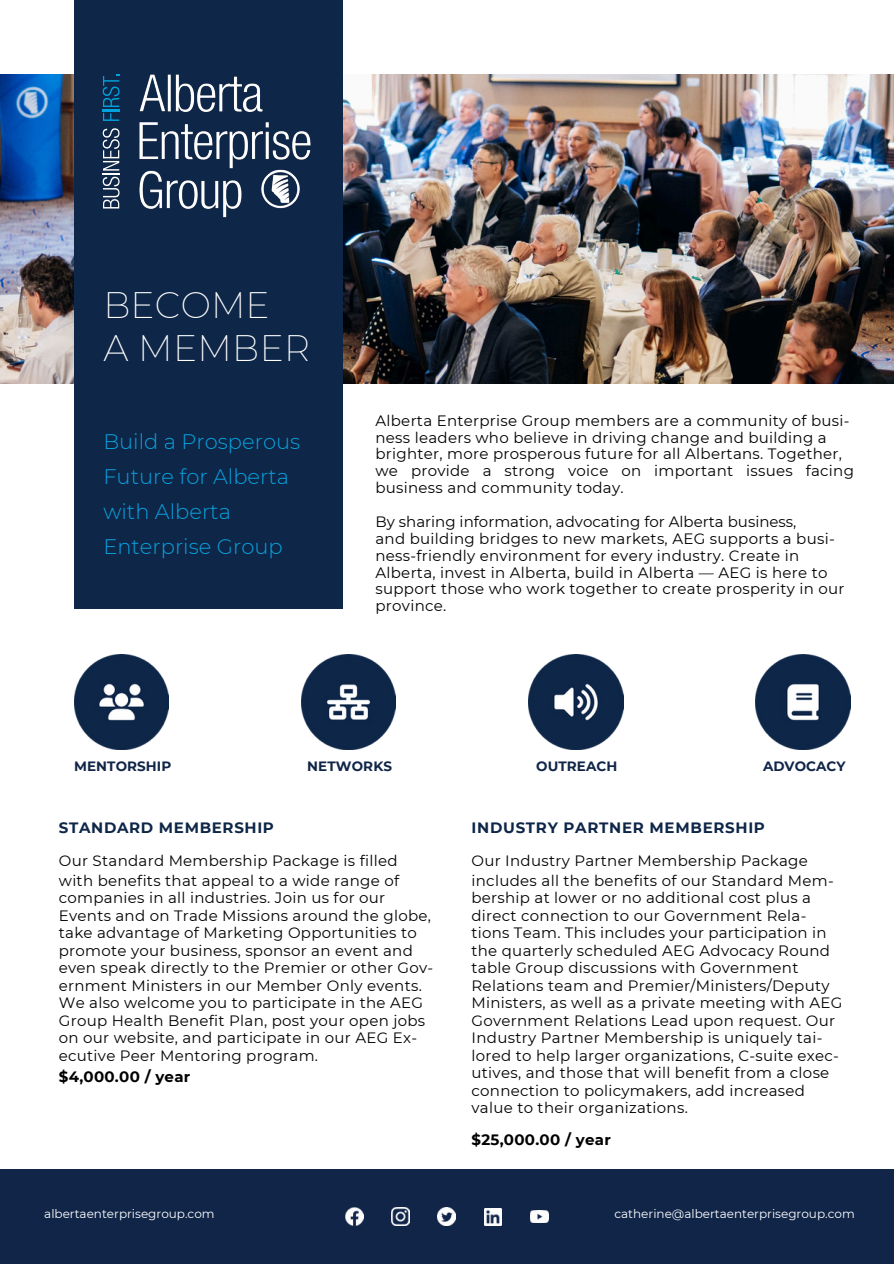
<style>
.page{position:relative;width:894px;height:1264px;background:#fff}
.page>*{position:absolute;margin:0;border:0;box-sizing:border-box;transform-origin:0 0}
.t1{font:200 36px/42.8px "Montserrat";letter-spacing:.01em;color:#fff}
.t2{font:300 21px/34.8px "Montserrat";color:#09a2dd}
.t3{font:15px/17.4px "Montserrat";letter-spacing:.02em;color:#000}
.t4{font:700 15px "Montserrat";letter-spacing:.02em;color:#000}
.t5{font:700 13.5px "Montserrat";letter-spacing:.005em;color:#102548}
.t6{font:12px "Montserrat";color:#fff}
.s1{font-weight:700;color:#0e2648}
.s2{font-weight:700}
</style>
<div class="page">
<img style="left:0;top:74px;width:893px;height:310px">
<div style="left:74px;top:0;width:268px;height:608px;background:#0e2648"></div>
<div style="left:0;top:1169px;width:893px;height:94px;background:#102548"></div>
<img style="left:345px;top:1207px;width:18px;height:18px">
<img style="left:391px;top:1207px;width:18px;height:18px">
<img style="left:437px;top:1207px;width:18px;height:18px">
<img style="left:484px;top:1208px;width:17px;height:17px">
<img style="left:530px;top:1210px;width:18px;height:12px">
<img style="left:301px;top:654px;width:95px;height:95px">
<img style="left:528px;top:654px;width:95px;height:95px">
<img style="left:755px;top:654px;width:95px;height:95px">
<img style="left:74px;top:654px;width:95px;height:95px">
<svg style="left:103px;top:128px;width:16px;height:80px"></svg>
<svg style="left:103px;top:74px;width:16px;height:47px"></svg>
<img style="left:139px;top:74px;width:172px;height:144px">
<p class="t1" style="left:103px;top:283px;width:208px">BECOME<br>A MEMBER</p>
<h4 class="t2" style="left:103px;top:424px;width:198px">Build a Prosperous<br>Future for Alberta with Alberta<br>Enterprise Group</h4>
<h3 class="t3" style="left:375px;top:412px;width:480px;line-height:16.8px">Alberta Enterprise Group members are a community of busi&shy;ness leaders who believe in driving change and building a brighter, more prosperous future for all Albertans. Together, we provide a strong voice on important issues facing business and community today.</h3>
<p class="t3" style="left:375px;top:513px;width:470px;line-height:16.8px">By sharing information, advocating for Alberta business,<br>and building bridges to new markets, AEG supports a busi&shy;ness-friendly environment for every industry. Create in Alberta, invest in Alberta, build in Alberta — AEG is here to support those who work together to create prosperity in our province.</p>
<p class="t5" style="left:74px;top:757px;width:99px">MENTORSHIP</p>
<h4 class="t5" style="left:307px;top:757px;width:86px">NETWORKS</h4>
<p class="t5" style="left:536px;top:757px;width:83px">OUTREACH</p>
<h4 class="t5" style="left:762px;top:757px;width:84px">ADVOCACY</h4>
<h1 class="t3" style="left:59px;top:811px;width:340px;line-height:32.7px"><span class="s1">STANDARD MEMBERSHIP<br></span>Our Standard Membership Package is filled</h1>
<h1 class="t3" style="left:59px;top:872px;width:376px">with benefits that appeal to a wide range of companies in all industries. Join us for our Events and on Trade Missions around the globe, take advantage of Marketing Opportunities to promote your business, sponsor an event and even speak directly to the Premier or other Gov&shy;ernment Ministers in our Member Only events.<br>We also welcome you to participate in the AEG</h1>
<h2 class="t3" style="left:59px;top:1011px;width:368px">Group Health Benefit Plan, post your open jobs on our website, and participate in our AEG Ex&shy;ecutive Peer Mentoring program.</h2>
<h2 class="t4" style="left:59px;top:1067px;width:133px">$4,000.00 / year</h2>
<p class="t3" style="left:471px;top:811px;width:338px;line-height:32.7px"><span class="s1">INDUSTRY PARTNER MEMBERSHIP<br></span>Our Industry Partner Membership Package</p>
<p class="t3" style="left:471px;top:872px;width:372px">includes all the benefits of our Standard Mem&shy;bership at lower or no additional cost plus a direct connection to our Government Rela&shy;tions Team. This includes your participation in the quarterly scheduled AEG Advocacy Round table Group discussions with Government Relations team and Premier/Ministers/Deputy Ministers, as well as a private meeting with AEG Government Relations Lead upon request. Our Industry Partner Membership is uniquely tai&shy;lored to help larger organizations, C-suite exec&shy;utives, and those that will benefit from a close connection to policymakers, add increased</p>
<h3 class="t3" style="left:471px;top:1090px;width:218px;line-height:32.7px">value to their organizations. <span class="s2">$25,000.00 / year</span></h3>
<p class="t6" style="left:44px;top:1206px;width:172px">albertaenterprisegroup.com</p>
<h4 class="t6" style="left:614px;top:1206px;width:242px">catherine@albertaenterprisegroup.com</h4>
</div>
